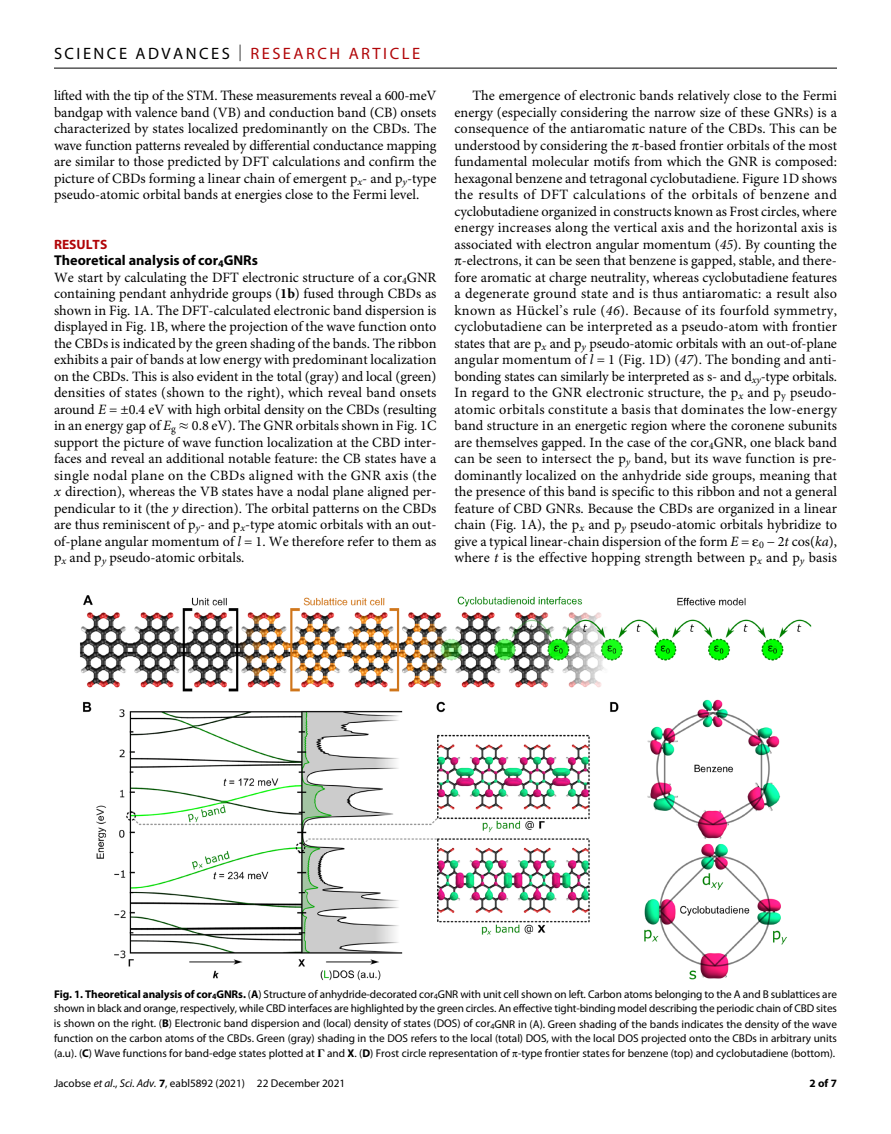
<style>
.page{position:relative;width:891px;height:1134px;background:#fff}
.page>*{position:absolute;margin:0;border:0;box-sizing:border-box;transform-origin:0 0}
.t1{font:16.5px "Myriad Pro";letter-spacing:.15em;color:#000}
.t2{font:14.25px/16.5px "Minion Pro";color:#000;text-align:justify}
.t3{font:700 14.25px "Myriad Pro";color:#000}
.t4{font:700 13.5px "Myriad Pro";color:#b10508}
.t5{font:11.25px/15px "Myriad Pro";color:#000;text-align:justify}
.t6{font:700 11.25px "Myriad Pro";color:#000}
.s1{font-weight:300}
.s2{color:#b10508}
.s3{font-weight:700}
.s4{font-style:italic}
</style>
<div class="page">
<hr style="left:54px;top:68px;width:783px;height:1px;background:#000">
<img style="left:80px;top:595px;width:731px;height:386px">
<p class="t1" style="left:54px;top:40px;width:368px">SCIENCE ADVANCES <span class="s1">|</span> <span class="s2">RESEARCH ARTICLE</span></p>
<p class="t2" style="left:54px;top:89px;width:384px">lifted with the tip of the STM. These measurements reveal a 600-meV bandgap with valence band (VB) and conduction band (CB) onsets characterized by states localized predominantly on the CBDs. The wave function patterns revealed by differential conductance mapping are similar to those predicted by DFT calculations and confirm the picture of CBDs forming a linear chain of emergent p<sub>x</sub>- and p<sub>y</sub>-type pseudo-atomic orbital bands at energies close to the Fermi level.</p>
<p class="t4" style="left:54px;top:233px;width:55px">RESULTS</p>
<p class="t3" style="left:54px;top:249px;width:205px">Theoretical analysis of cor<sub>4</sub>GNRs</p>
<p class="t2" style="left:54px;top:270px;width:384px">We start by calculating the DFT electronic structure of a cor<sub>4</sub>GNR containing pendant anhydride groups (<span class="s3">1b</span>) fused through CBDs as shown in Fig. 1A. The DFT-calculated electronic band dispersion is displayed in Fig. 1B, where the projection of the wave function onto the CBDs is indicated by the green shading of the bands. The ribbon exhibits a pair of bands at low energy with predominant localization on the CBDs. This is also evident in the total (gray) and local (green) densities of states (shown to the right), which reveal band onsets around <span class="s4">E</span> = ±0.4 eV with high orbital density on the CBDs (resulting in an energy gap of <span class="s4">E</span><sub>g</sub> ≈ 0.8 eV). The GNR orbitals shown in Fig. 1C support the picture of wave function localization at the CBD inter&shy;faces and reveal an additional notable feature: the CB states have a single nodal plane on the CBDs aligned with the GNR axis (the <span class="s4">x</span> direction), whereas the VB states have a nodal plane aligned per&shy;pendicular to it (the <span class="s4">y</span> direction). The orbital patterns on the CBDs are thus reminiscent of p<sub>y</sub>- and p<sub>x</sub>-type atomic orbitals with an out&shy;of-plane angular momentum of <span class="s4">l</span> = 1. We therefore refer to them as p<sub>x</sub> and p<sub>y</sub> pseudo-atomic orbitals.</p>
<p class="t2" style="left:454px;top:89px;width:384px;text-align:right">The emergence of electronic bands relatively close to the Fermi energy (especially considering the narrow size of these GNRs) is a consequence of the antiaromatic nature of the CBDs. This can be understood by considering the -based frontier orbitals of the most fundamental molecular motifs from which the GNR is composed: hexagonal benzene and tetragonal cyclobutadiene. Figure 1D shows the results of DFT calculations of the orbitals of benzene and cyclobutadiene organized in constructs known as Frost circles, where energy increases along the vertical axis and the horizontal axis is associated with electron angular momentum (<span class="s4">45</span>). By counting the -electrons, it can be seen that benzene is gapped, stable, and there&shy;fore aromatic at charge neutrality, whereas cyclobutadiene features a degenerate ground state and is thus antiaromatic: a result also known as Hückel’s rule (<span class="s4">46</span>). Because of its fourfold symmetry, cyclobutadiene can be interpreted as a pseudo-atom with frontier states that are p<sub>x</sub> and p<sub>y</sub> pseudo-atomic orbitals with an out-of-plane angular momentum of <span class="s4">l</span> = 1 (Fig. 1D) (<span class="s4">47</span>). The bonding and anti&shy;bonding states can similarly be interpreted as s- and d<sub>xy</sub>-type orbitals.<br>In regard to the GNR electronic structure, the p<sub>x</sub> and p<sub>y</sub> pseudo&shy;atomic orbitals constitute a basis that dominates the low-energy band structure in an energetic region where the coronene subunits are themselves gapped. In the case of the cor<sub>4</sub>GNR, one black band can be seen to intersect the p<sub>y</sub> band, but its wave function is pre&shy;dominantly localized on the anhydride side groups, meaning that the presence of this band is specific to this ribbon and not a general feature of CBD GNRs. Because the CBDs are organized in a linear chain (Fig. 1A), the p<sub>x</sub> and p<sub>y</sub> pseudo-atomic orbitals hybridize to give a typical linear-chain dispersion of the form <span class="s4">E</span> = <sub>0</sub> − 2<span class="s4">t</span> cos(<span class="s4">ka</span>), where <span class="s4">t</span> is the effective hopping strength between p<sub>x</sub> and p<sub>y</sub> basis</p>
<p class="t5" style="left:54px;top:986px;width:785px"><span class="s3">Fig. 1. Theoretical analysis of cor</span><sub>4</sub><span class="s3">GNRs.</span> (<span class="s3">A</span>) Structure of anhydride-decorated cor<sub>4</sub>GNR with unit cell shown on left. Carbon atoms belonging to the A and B sublattices are shown in black and orange, respectively, while CBD interfaces are highlighted by the green circles. An effective tight-binding model describing the periodic chain of CBD sites is shown on the right. (<span class="s3">B</span>) Electronic band dispersion and (local) density of states (DOS) of cor<sub>4</sub>GNR in (A). Green shading of the bands indicates the density of the wave function on the carbon atoms of the CBDs. Green (gray) shading in the DOS refers to the local (total) DOS, with the local DOS projected onto the CBDs in arbitrary units (a.u). (<span class="s3">C</span>) Wave functions for band-edge states plotted at and <span class="s3">X</span>. (<span class="s3">D</span>) Frost circle representation of -type frontier states for benzene (top) and cyclobutadiene (bottom).</p>
<p class="t5" style="left:54px;top:1076px;width:293px">Jacobse <span class="s4">et al</span>., <span class="s4">Sci. Adv.</span> <span class="s3">7</span>, eabl5892 (2021) 22 December 2021</p>
<p class="t6" style="left:810px;top:1074px;width:29px">2 of 7</p>
</div>
